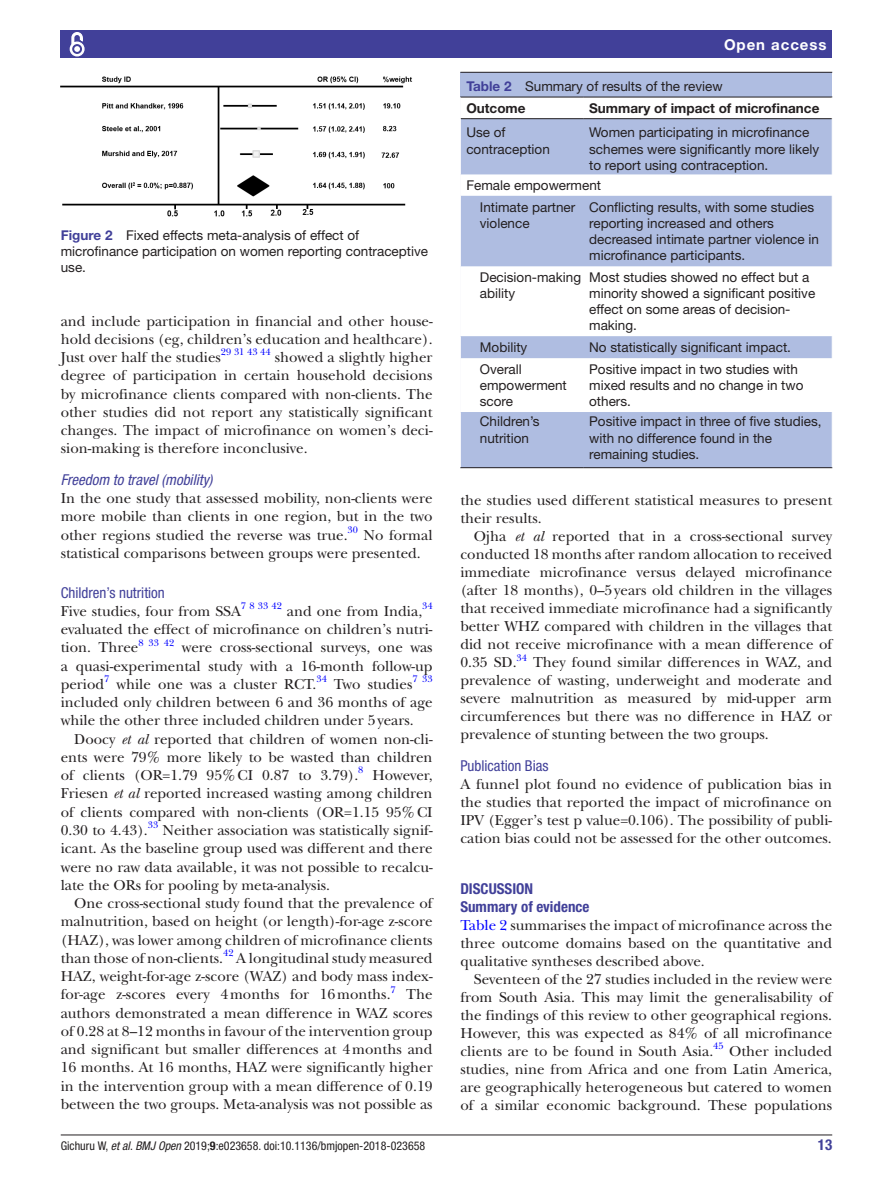
<style>
.page{position:relative;width:893px;height:1191px;background:#fff}
.page>*{position:absolute;margin:0;border:0;box-sizing:border-box;transform-origin:0 0}
.t1{font:15px/18.3px "New Baskerville";color:#231f20;text-align:justify}
.t2{font:condensed 15px "Helvetica Neue LT Std";color:#414099}
.t3{font:700 condensed 15px/18px "Helvetica Neue LT Std";color:#414099}
.t4{font:italic condensed 15px "Helvetica Neue LT Std";color:#414099}
.t5{font:700 15px "Helvetica Neue LT Std";letter-spacing:.065em;color:#fff}
.t6{font:13.5px/16.2px "Helvetica Neue LT Std";color:#231f20}
.t7{font:700 13.5px "Helvetica Neue LT Std";color:#231f20}
.t8{font:condensed 12px "Helvetica Neue LT Std";color:#231f20}
.t9{font:9.9px "New Baskerville";color:#00f}
.s1{font-weight:700;color:#414099}
.s2{font-style:italic}
.s3{font-weight:700}
.s4{color:#00f}
</style>
<div class="page">
<hr style="left:61px;top:1134px;width:771px;height:1px;background:#231f20">
<div style="left:61px;top:31px;width:771px;height:27px;background:#414099"></div>
<svg style="left:69px;top:32px;width:16px;height:25px"></svg>
<img style="left:61px;top:76px;width:352px;height:141px">
<div style="left:460px;top:73px;width:372px;height:395px;background:#afbde1"></div>
<hr style="left:460px;top:72px;width:372px;height:1px;background:#231f20">
<div style="left:461px;top:98px;width:371px;height:20px;background:#fff"></div>
<svg style="left:461px;top:119px;width:371px;height:348px"></svg>
<hr style="left:460px;top:97px;width:123px;height:1px;background:#231f20">
<hr style="left:460px;top:118px;width:123px;height:1px;background:#231f20">
<hr style="left:583px;top:97px;width:249px;height:1px;background:#231f20">
<hr style="left:583px;top:118px;width:249px;height:1px;background:#231f20">
<hr style="left:460px;top:467px;width:123px;height:1px;background:#231f20">
<hr style="left:583px;top:467px;width:249px;height:1px;background:#231f20">
<svg style="left:460px;top:97px;width:1px;height:22px"></svg>
<hr style="left:460px;top:119px;width:1px;height:55px;background:#fff">
<svg style="left:460px;top:174px;width:1px;height:22px"></svg>
<hr style="left:460px;top:196px;width:1px;height:70px;background:#fff">
<hr style="left:460px;top:266px;width:1px;height:70px;background:#fff">
<svg style="left:460px;top:336px;width:1px;height:22px"></svg>
<hr style="left:460px;top:358px;width:1px;height:54px;background:#fff">
<hr style="left:460px;top:412px;width:1px;height:55px;background:#fff">
<p class="t5" style="left:724px;top:35px;width:104px">Open access</p>
<p class="t6" style="left:61px;top:227px;width:369px"><span class="s1">Figure 2</span> Fixed effects meta-analysis of effect of microfinance participation on women reporting contraceptive use.</p>
<p class="t1" style="left:61px;top:312px;width:373px">and include participation in financial and other house&shy;hold decisions (eg, children’s education and healthcare).<br>Just over half the studies</p>
<p class="t9" style="left:221px;top:346px;width:51px">29 31 43 44</p>
<p class="t1" style="left:61px;top:348px;width:373px;text-indent:214px">showed a slightly higher degree of participation in certain household decisions by microfinance clients compared with non-clients. The other studies did not report any statistically significant changes. The impact of microfinance on women’s deci&shy;sion-making is therefore inconclusive.</p>
<p class="t4" style="left:61px;top:471px;width:153px">Freedom to travel (mobility)</p>
<p class="t1" style="left:61px;top:489px;width:373px">In the one study that assessed mobility, non-clients were more mobile than clients in one region, but in the two other regions studied the reverse was true.<sup>30</sup> No formal statistical comparisons between groups were presented.</p>
<p class="t2" style="left:61px;top:583px;width:106px">Children’s nutrition</p>
<p class="t1" style="left:61px;top:602px;width:182px">Five studies, four from SSA</p>
<p class="t9" style="left:241px;top:600px;width:42px">7 8 33 42</p>
<p class="t1" style="left:287px;top:602px;width:137px">and one from India,</p>
<p class="t9" style="left:422px;top:600px;width:12px">34</p>
<p class="t1" style="left:61px;top:620px;width:373px">evaluated the effect of microfinance on children’s nutri&shy;tion. Three</p>
<p class="t9" style="left:138px;top:636px;width:37px">8 33 42</p>
<p class="t1" style="left:61px;top:638px;width:373px;text-indent:121px">were cross-sectional surveys, one was a quasi-experimental study with a 16-month follow-up period</p>
<p class="t9" style="left:412px;top:673px;width:22px">7 33</p>
<p class="t1" style="left:61px;top:693px;width:373px">included only children between 6 and 36 months of age while the other three included children under 5years.</p>
<p class="t1" style="left:61px;top:730px;width:373px;text-indent:13px">Doocy <span class="s2">et al</span> reported that children of women non-cli&shy;ents were 79% more likely to be wasted than children of clients (OR=1.79 95%CI 0.87 to 3.79).</p>
<p class="t9" style="left:104px;top:673px;width:7px">7</p>
<p class="t1" style="left:116px;top:675px;width:201px">while one was a cluster RCT.</p>
<p class="t9" style="left:316px;top:673px;width:12px">34</p>
<p class="t1" style="left:334px;top:675px;width:80px">Two studies</p>
<p class="t9" style="left:358px;top:764px;width:7px">8</p>
<p class="t1" style="left:61px;top:766px;width:373px;text-indent:312px">However, Friesen <span class="s2">et al</span> reported increased wasting among children of clients compared with non-clients (OR=1.15 95%CI 0.30 to 4.43).</p>
<p class="t9" style="left:148px;top:819px;width:12px">33</p>
<p class="t1" style="left:61px;top:821px;width:373px;text-indent:102px">Neither association was statistically signif&shy;icant. As the baseline group used was different and there were no raw data available, it was not possible to recalcu&shy;late the ORs for pooling by meta-analysis.</p>
<p class="t1" style="left:61px;top:894px;width:373px;text-indent:14px">One cross-sectional study found that the prevalence of malnutrition, based on height (or length)-for-age z-score (HAZ), was lower among children of microfinance clients than those of non-clients.</p>
<p class="t9" style="left:223px;top:947px;width:12px">42</p>
<p class="t1" style="left:61px;top:949px;width:373px;text-indent:176px">A longitudinal study measured HAZ, weight-for-age z-score (WAZ) and body mass index&shy;for-age z-scores every 4months for 16months.</p>
<p class="t9" style="left:391px;top:983px;width:7px">7</p>
<p class="t1" style="left:61px;top:985px;width:373px;text-indent:345px">The authors demonstrated a mean difference in WAZ scores of 0.28 at 8–12 months in favour of the intervention group and significant but smaller differences at 4months and 16 months. At 16 months, HAZ were significantly higher in the intervention group with a mean difference of 0.19 between the two groups. Meta-analysis was not possible as</p>
<p class="t6" style="left:466px;top:75px;width:258px;line-height:22px"><span class="s1">Table 2</span> Summary of results of the review<br><span class="s3">Outcome</span></p>
<p class="t7" style="left:589px;top:99px;width:232px">Summary of impact of microfinance</p>
<p class="t6" style="left:466px;top:124px;width:85px">Use of contraception</p>
<p class="t6" style="left:589px;top:124px;width:232px">Women participating in microfinance schemes were significantly more likely to report using contraception.</p>
<p class="t6" style="left:480px;top:174px;width:123px;line-height:21.6px;text-indent:-14px">Female empowerment<br>Intimate partner</p>
<p class="t6" style="left:480px;top:215px;width:51px">violence</p>
<p class="t6" style="left:589px;top:198px;width:231px">Conflicting results, with some studies reporting increased and others decreased intimate partner violence in microfinance participants.</p>
<p class="t6" style="left:480px;top:269px;width:103px">Decision-making ability</p>
<p class="t6" style="left:589px;top:269px;width:228px">Most studies showed no effect but a minority showed a significant positive effect on some areas of decision&shy;making.</p>
<p class="t6" style="left:480px;top:339px;width:49px">Mobility</p>
<p class="t6" style="left:589px;top:339px;width:203px">No statistically significant impact.</p>
<p class="t6" style="left:480px;top:361px;width:89px">Overall empowerment score</p>
<p class="t6" style="left:589px;top:361px;width:216px">Positive impact in two studies with mixed results and no change in two others.</p>
<p class="t6" style="left:480px;top:413px;width:61px">Children’s nutrition</p>
<p class="t6" style="left:589px;top:413px;width:234px">Positive impact in three of five studies, with no difference found in the remaining studies.</p>
<p class="t1" style="left:460px;top:491px;width:373px">the studies used different statistical measures to present their results.</p>
<p class="t1" style="left:460px;top:527px;width:373px;text-indent:14px">Ojha <span class="s2">et al</span> reported that in a cross-sectional survey conducted 18 months after random allocation to received immediate microfinance versus delayed microfinance (after 18 months), 0–5years old children in the villages that received immediate microfinance had a significantly better WHZ compared with children in the villages that did not receive microfinance with a mean difference of 0.35 SD.<sup>34</sup> They found similar differences in WAZ, and prevalence of wasting, underweight and moderate and severe malnutrition as measured by mid-upper arm circumferences but there was no difference in HAZ or prevalence of stunting between the two groups.</p>
<p class="t2" style="left:460px;top:757px;width:90px">Publication Bias</p>
<p class="t1" style="left:460px;top:775px;width:373px">A funnel plot found no evidence of publication bias in the studies that reported the impact of microfinance on IPV (Egger’s test p value=0.106). The possibility of publi&shy;cation bias could not be assessed for the other outcomes.</p>
<p class="t3" style="left:460px;top:879px;width:131px">Discussion<br>Summary of evidence</p>
<p class="t1" style="left:460px;top:915px;width:373px"><span class="s4">Table 2</span> summarises the impact of microfinance across the three outcome domains based on the quantitative and qualitative syntheses described above.</p>
<p class="t1" style="left:460px;top:969px;width:373px;text-indent:14px">Seventeen of the 27 studies included in the review were from South Asia. This may limit the generalisability of the findings of this review to other geographical regions.<br>However, this was expected as 84% of all microfinance clients are to be found in South Asia.</p>
<p class="t9" style="left:713px;top:1040px;width:12px">45</p>
<p class="t1" style="left:460px;top:1041px;width:373px;text-indent:269px">Other included studies, nine from Africa and one from Latin America, are geographically heterogeneous but catered to women of a similar economic background. These populations</p>
<p class="t8" style="left:61px;top:1138px;width:366px">Gichuru W, <span class="s2">et al</span>. <span class="s2">BMJ Open</span> 2019;<span class="s3">9</span>:e023658. doi:10.1136/bmjopen-2018-023658</p>
<p class="t3" style="left:818px;top:1135px;width:16px">13</p>
</div>
